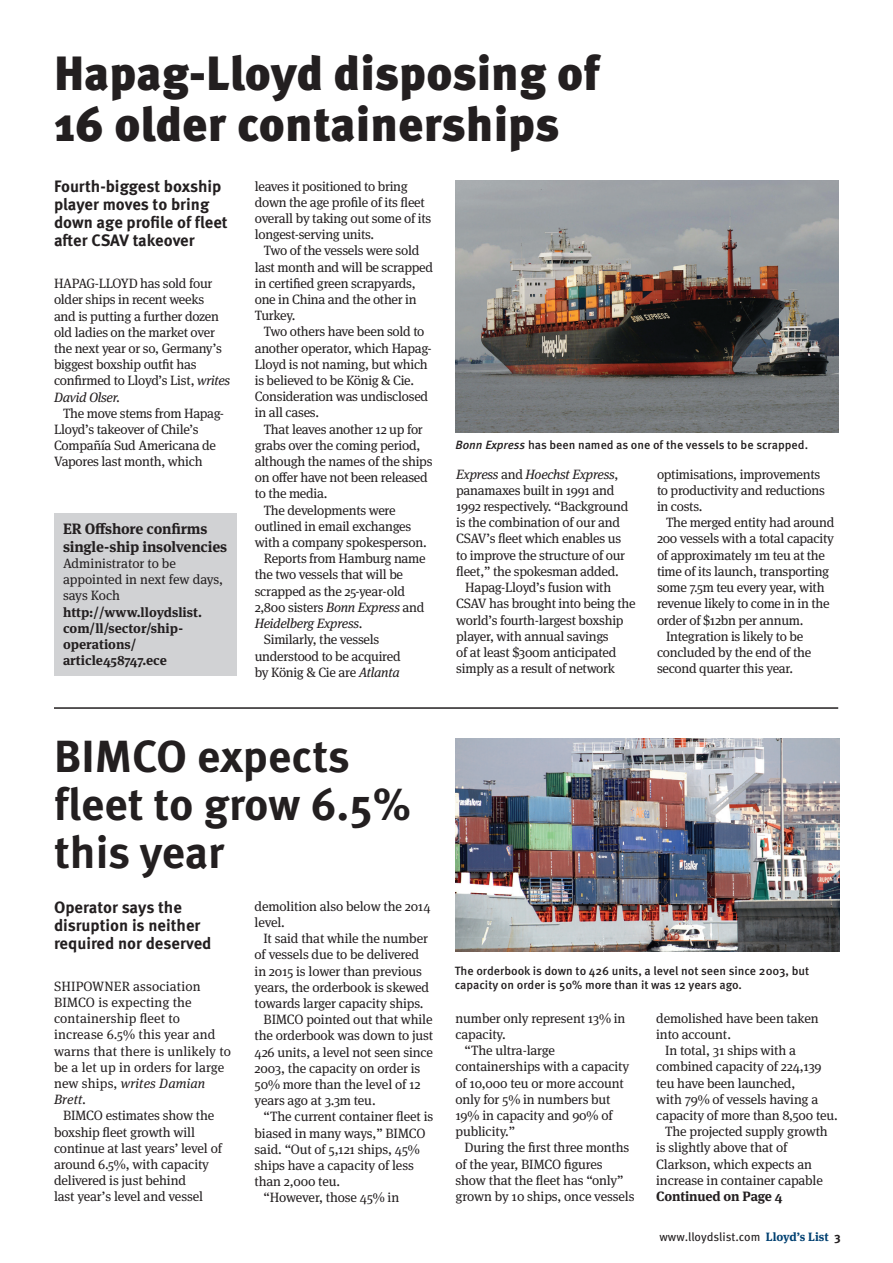
<style>
.page{position:relative;width:893px;height:1263px;background:#fff}
.page>*{position:absolute;margin:0;border:0;box-sizing:border-box;transform-origin:0 0}
.t1{font:900 48px/51px "Meta OT";color:#231f20}
.t2{font:700 45px/48px "Meta OT";color:#231f20}
.t3{font:700 16.5px/18px "Meta OT";color:#231f20}
.t4{font:700 15px/18px "Meta Serif OT";letter-spacing:-.01em;color:#231f20}
.t5{font:13.5px/16.2px "Meta Serif OT";letter-spacing:-.02em;color:#231f20}
.t6{font:13.5px/16.2px "Meta Serif OT";letter-spacing:.01em;color:#231f20}
.t7{font:700 13.5px/16.2px "Meta Serif OT";color:#231f20}
.t8{font:13.5px/16.2px "Meta Serif OT";color:#231f20}
.t9{font:italic 13.5px "Meta Serif OT";letter-spacing:-.02em;color:#231f20}
.t10{font:500 12px/14.4px "Meta OT";color:#231f20}
.t11{font:12px "Meta OT";letter-spacing:-.005em;color:#231f20}
.s1{font-style:italic}
.s2{font-style:normal}
.s3{font-family:"Meta Serif OT";font-weight:700;color:#004071}
.s4{font-weight:700}
</style>
<div class="page">
<img style="left:455px;top:180px;width:384px;height:252px">
<div style="left:54px;top:513px;width:183px;height:162px;background:#d1d2d4"></div>
<img style="left:455px;top:738px;width:385px;height:213px">
<hr style="left:54px;top:707px;width:784px;height:2px;background:#231f20">
<h1 class="t1" style="left:54px;top:50px;width:547px">Hapag-Lloyd disposing of<br>16 older containerships</h1>
<p class="t3" style="left:54px;top:178px;width:175px">Fourth-biggest boxship player moves to bring down age profile of fleet after CSAV takeover</p>
<p class="t5" style="left:54px;top:276px;width:178px">HAPAG-LLOYD has sold four older ships in recent weeks<br>and is putting a further dozen old ladies on the market over the next year or so, Germany’s biggest boxship outfit has confirmed to Lloyd’s List, <span class="s1">writes<br>David Olser.</span></p>
<p class="t5" style="left:54px;top:405px;width:172px;text-indent:9px">The move stems from Hapag-<br>Lloyd’s takeover of Chile’s<br>Compañía Sud Americana de<br>Vapores last month, which</p>
<p class="t5" style="left:255px;top:178px;width:178px">leaves it positioned to bring down the age profile of its fleet overall by taking out some of its longest-serving units.</p>
<p class="t5" style="left:255px;top:243px;width:180px;text-indent:9px">Two of the vessels were sold last month and will be scrapped in certified green scrapyards, one in China and the other in<br>Turkey.</p>
<p class="t5" style="left:255px;top:324px;width:178px;text-indent:9px">Two others have been sold to another operator, which Hapag-<br>Lloyd is not naming, but which is believed to be König &amp; Cie.<br>Consideration was undisclosed in all cases.</p>
<p class="t5" style="left:264px;top:421px;width:161px">That leaves another 12 up for</p>
<p class="t5" style="left:255px;top:437px;width:167px">grabs over the coming period,</p>
<p class="t5" style="left:255px;top:454px;width:179px">although the names of the ships</p>
<p class="t5" style="left:255px;top:470px;width:175px">on offer have not been released</p>
<p class="t5" style="left:255px;top:486px;width:74px">to the media.</p>
<p class="t5" style="left:264px;top:502px;width:133px">The developments were</p>
<p class="t5" style="left:255px;top:518px;width:158px">outlined in email exchanges</p>
<p class="t5" style="left:255px;top:535px;width:173px">with a company spokesperson.</p>
<p class="t5" style="left:264px;top:551px;width:163px">Reports from Hamburg name</p>
<p class="t5" style="left:255px;top:567px;width:150px">the two vessels that will be</p>
<p class="t5" style="left:255px;top:583px;width:152px">scrapped as the 25-year-old</p>
<p class="t5" style="left:255px;top:599px;width:171px">2,800 sisters <span class="s1">Bonn Express</span> and</p>
<p class="t9" style="left:255px;top:616px;width:109px">Heidelberg Express<span class="s2">.</span></p>
<p class="t5" style="left:264px;top:632px;width:117px">Similarly, the vessels</p>
<p class="t5" style="left:255px;top:648px;width:147px">understood to be acquired</p>
<p class="t5" style="left:255px;top:664px;width:147px">by König &amp; Cie are <span class="s1">Atlanta</span></p>
<p class="t10" style="left:455px;top:438px;width:354px"><span class="s1">Bonn Express</span> has been named as one of the vessels to be scrapped.</p>
<p class="t9" style="left:456px;top:466px;width:164px">Express <span class="s2">and</span> Hoechst Express<span class="s2">,</span></p>
<p class="t5" style="left:456px;top:482px;width:160px">panamaxes built in 1991 and</p>
<p class="t5" style="left:456px;top:499px;width:174px">1992 respectively. “Background</p>
<p class="t5" style="left:456px;top:515px;width:165px">is the combination of our and</p>
<p class="t5" style="left:456px;top:531px;width:166px">CSAV’s fleet which enables us</p>
<p class="t5" style="left:456px;top:547px;width:170px">to improve the structure of our</p>
<p class="t5" style="left:456px;top:563px;width:164px">fleet,” the spokesman added.</p>
<p class="t5" style="left:465px;top:580px;width:147px">Hapag-Lloyd’s fusion with</p>
<p class="t5" style="left:456px;top:596px;width:181px">CSAV has brought into being the</p>
<p class="t5" style="left:456px;top:612px;width:169px">world’s fourth-largest boxship</p>
<p class="t5" style="left:456px;top:628px;width:154px">player, with annual savings</p>
<p class="t5" style="left:456px;top:644px;width:162px">of at least $300m anticipated</p>
<p class="t5" style="left:456px;top:661px;width:160px">simply as a result of network</p>
<p class="t5" style="left:657px;top:466px;width:169px">optimisations, improvements to productivity and reductions in costs.</p>
<p class="t5" style="left:666px;top:515px;width:170px">The merged entity had around</p>
<p class="t5" style="left:657px;top:531px;width:179px">200 vessels with a total capacity</p>
<p class="t5" style="left:657px;top:547px;width:170px">of approximately 1m teu at the</p>
<p class="t5" style="left:657px;top:563px;width:174px">time of its launch, transporting</p>
<p class="t5" style="left:657px;top:580px;width:169px">some 7.5m teu every year, with</p>
<p class="t5" style="left:657px;top:596px;width:174px">revenue likely to come in in the</p>
<p class="t5" style="left:657px;top:612px;width:148px">order of $12bn per annum.</p>
<p class="t5" style="left:666px;top:628px;width:139px">Integration is likely to be</p>
<p class="t5" style="left:657px;top:644px;width:156px">concluded by the end of the</p>
<p class="t5" style="left:657px;top:661px;width:138px">second quarter this year.</p>
<p class="t4" style="left:63px;top:520px;width:166px">ER Offshore confirms single-ship insolvencies</p>
<p class="t8" style="left:63px;top:556px;width:162px">Administrator to be appointed in next few days, says Koch</p>
<p class="t7" style="left:63px;top:604px;width:141px">http://www.lloydslist. com/ll/sector/ship&shy;operations/ article458747.ece</p>
<h2 class="t2" style="left:54px;top:734px;width:359px">BIMCO expects fleet to grow 6.5% this year</h2>
<p class="t3" style="left:54px;top:898px;width:159px">Operator says the disruption is neither required nor deserved</p>
<p class="t6" style="left:54px;top:978px;width:178px">SHIPOWNER association<br>BIMCO is expecting the containership fleet to increase 6.5% this year and warns that there is unlikely to be a let up in orders for large new ships, <span class="s1">writes Damian<br>Brett.</span></p>
<p class="t5" style="left:54px;top:1108px;width:170px;text-indent:9px">BIMCO estimates show the boxship fleet growth will continue at last years’ level of around 6.5%, with capacity delivered is just behind<br>last year’s level and vessel</p>
<p class="t5" style="left:255px;top:898px;width:177px">demolition also below the 2014 level.</p>
<p class="t5" style="left:264px;top:931px;width:166px">It said that while the number</p>
<p class="t5" style="left:255px;top:947px;width:166px">of vessels due to be delivered</p>
<p class="t5" style="left:255px;top:963px;width:169px">in 2015 is lower than previous</p>
<p class="t5" style="left:255px;top:979px;width:176px">years, the orderbook is skewed</p>
<p class="t5" style="left:255px;top:995px;width:170px">towards larger capacity ships.</p>
<p class="t5" style="left:264px;top:1012px;width:170px">BIMCO pointed out that while</p>
<p class="t5" style="left:255px;top:1028px;width:180px">the orderbook was down to just</p>
<p class="t5" style="left:255px;top:1044px;width:180px">426 units, a level not seen since</p>
<p class="t5" style="left:255px;top:1060px;width:167px">2003, the capacity on order is</p>
<p class="t5" style="left:255px;top:1076px;width:167px">50% more than the level of 12</p>
<p class="t5" style="left:255px;top:1093px;width:123px">years ago at 3.3m teu.</p>
<p class="t5" style="left:264px;top:1109px;width:171px">“The current container fleet is</p>
<p class="t5" style="left:255px;top:1125px;width:172px">biased in many ways,” BIMCO</p>
<p class="t5" style="left:255px;top:1141px;width:167px">said. “Out of 5,121 ships, 45%</p>
<p class="t5" style="left:255px;top:1157px;width:161px">ships have a capacity of less</p>
<p class="t5" style="left:255px;top:1174px;width:87px">than 2,000 teu.</p>
<p class="t5" style="left:264px;top:1190px;width:137px">“However, those 45% in</p>
<p class="t10" style="left:455px;top:964px;width:356px">The orderbook is down to 426 units, a level not seen since 2003, but capacity on order is 50% more than it was 12 years ago.</p>
<p class="t5" style="left:455px;top:1010px;width:171px">number only represent 13% in</p>
<p class="t5" style="left:455px;top:1026px;width:52px">capacity.</p>
<p class="t5" style="left:464px;top:1043px;width:92px">“The ultra-large</p>
<p class="t5" style="left:455px;top:1059px;width:175px">containerships with a capacity</p>
<p class="t5" style="left:455px;top:1075px;width:170px">of 10,000 teu or more account</p>
<p class="t5" style="left:455px;top:1091px;width:157px">only for 5% in numbers but</p>
<p class="t5" style="left:455px;top:1107px;width:159px">19% in capacity and 90% of</p>
<p class="t5" style="left:455px;top:1124px;width:61px">publicity.”</p>
<p class="t5" style="left:464px;top:1140px;width:166px">During the first three months</p>
<p class="t5" style="left:455px;top:1156px;width:149px">of the year, BIMCO figures</p>
<p class="t5" style="left:455px;top:1172px;width:170px">show that the fleet has “only”</p>
<p class="t5" style="left:455px;top:1188px;width:180px">grown by 10 ships, once vessels</p>
<p class="t5" style="left:656px;top:1010px;width:164px">demolished have been taken</p>
<p class="t5" style="left:656px;top:1026px;width:76px">into account.</p>
<p class="t5" style="left:665px;top:1043px;width:132px">In total, 31 ships with a</p>
<p class="t5" style="left:656px;top:1059px;width:167px">combined capacity of 224,139</p>
<p class="t5" style="left:656px;top:1075px;width:141px">teu have been launched,</p>
<p class="t5" style="left:656px;top:1091px;width:164px">with 79% of vessels having a</p>
<p class="t5" style="left:656px;top:1107px;width:183px">capacity of more than 8,500 teu.</p>
<p class="t5" style="left:665px;top:1124px;width:164px">The projected supply growth</p>
<p class="t5" style="left:656px;top:1140px;width:133px">is slightly above that of</p>
<p class="t5" style="left:656px;top:1156px;width:157px">Clarkson, which expects an</p>
<p class="t5" style="left:656px;top:1172px;width:168px">increase in container capable</p>
<p class="t7" style="left:656px;top:1188px;width:128px">Continued on Page 4</p>
<p class="t11" style="left:659px;top:1230px;width:183px">www.lloydslist.com <span class="s3">Lloyd’s List</span> <span class="s4">3</span></p>
</div>
